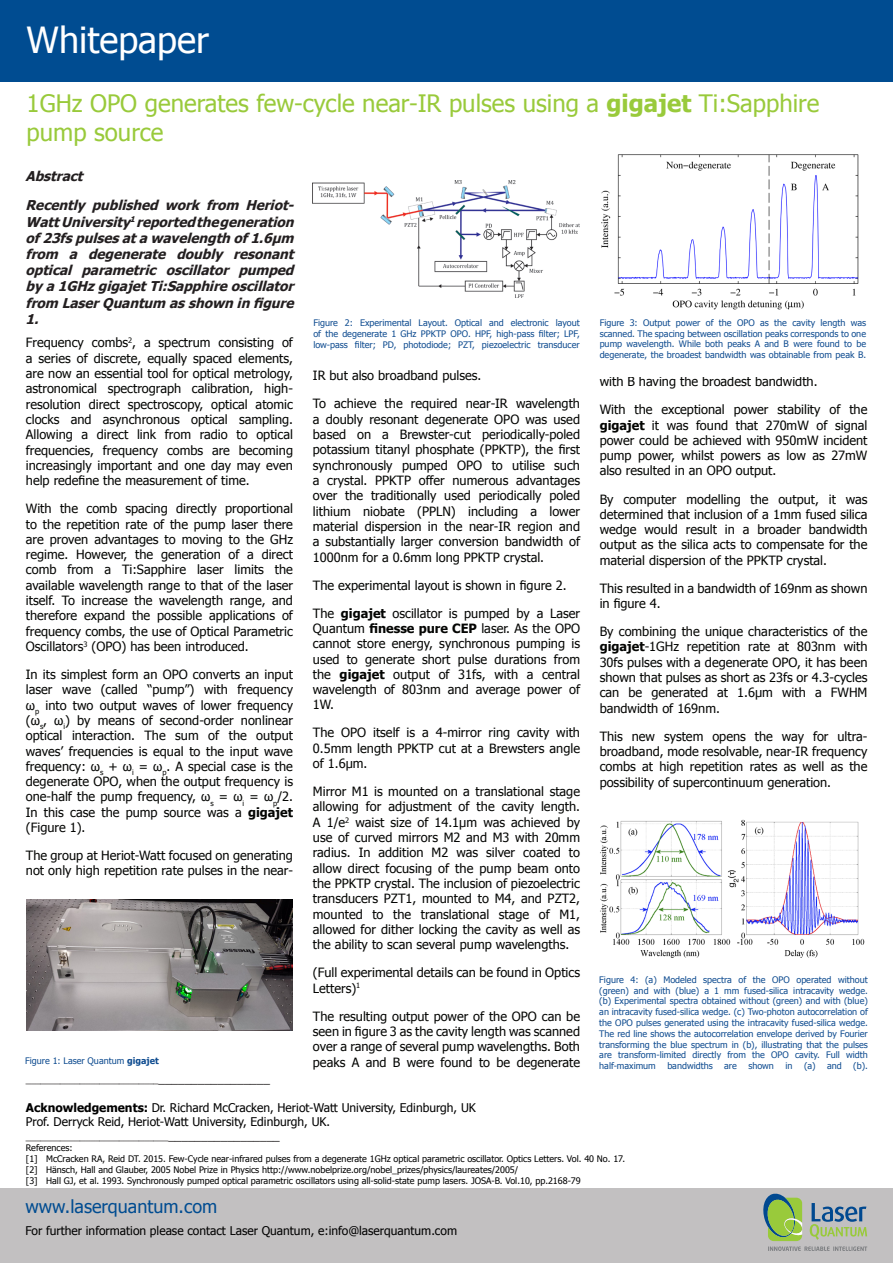
<style>
.page{position:relative;width:893px;height:1263px;background:#fff}
.page>*{position:absolute;margin:0;border:0;box-sizing:border-box;transform-origin:0 0}
.t1{font:36px "Tahoma";color:#fff}
.t2{font:24px/28.8px "Tahoma";color:#99ca3b}
.t3{font:18px "Tahoma";color:#004c91}
.Body_1_Orange{font:italic 700 13.5px/16.2px "Tahoma";color:#231f20;text-align:justify}
.Body_1_Blue{font:12.75px/15.3px "Tahoma";color:#040503;text-align:justify}
.t4{font:12px "Tahoma";color:#000}
.t5{font:9px/10.8px "Tahoma";color:#0f4c90;text-align:justify}
.t6{font:9px "Tahoma";color:#000}
.t7{font:9px "Tahoma";color:#231f20}
.s1{font-weight:700}
.s2{font-size:12px}
</style>
<div class="page">
<img style="left:27px;top:899px;width:265px;height:132px">
<div style="left:0;top:0;width:893px;height:81px;background:#004c91"></div>
<div style="left:0;top:1188px;width:893px;height:75px;background:#c2c0c1"></div>
<svg style="left:763px;top:1194px;width:104px;height:57px"></svg>
<img style="left:313px;top:181px;width:266px;height:116px">
<img style="left:601px;top:154px;width:258px;height:155px">
<img style="left:600px;top:820px;width:265px;height:137px">
<p class="t1" style="left:27px;top:16px;width:184px">Whitepaper</p>
<p class="t2" style="left:27px;top:88px;width:794px">1GHz OPO generates few-cycle near-IR pulses using a <span class="s1">gigajet</span> Ti:Sapphire pump source</p>
<p class="Body_1_Orange" style="left:26px;top:168px;width:63px">Abstract</p>
<p class="Body_1_Orange" style="left:26px;top:197px;width:274px">Recently published work from Heriot-WattUniversity<sup>1</sup>reportedthegeneration of23fspulsesatawavelength of1.6µm from a degenerate doubly resonant optical parametric oscillator pumped by a1GHzgigajetTi:Sapphireoscillator from LaserQuantum asshown in figure 1.</p>
<p class="Body_1_Blue" style="left:26px;top:335px;width:269px">Frequency combs<sup>2</sup>, a spectrum consisting of a series of discrete, equally spaced elements, are now an essential tool for optical metrology, astronomical spectrograph calibration, high&shy;resolution direct spectroscopy, optical atomic clocks and asynchronous optical sampling.<br>Allowing a direct link from radio to optical frequencies, frequency combs are becoming increasingly important and one day may even help redefine the measurement of time.</p>
<p class="Body_1_Blue" style="left:26px;top:500px;width:269px">With the comb spacing directly proportional to the repetition rate of the pump laser there are proven advantages to moving to the GHz regime. However, the generation of a direct comb from a Ti:Sapphire laser limits the available wavelength range to that of the laser itself. To increase the wavelength range, and therefore expand the possible applications of frequency combs, the use of Optical Parametric Oscillators<sup>3</sup> (OPO) has been introduced.</p>
<p class="Body_1_Blue" style="left:26px;top:666px;width:269px">In its simplest form an OPO converts an input laser wave (called “pump”) with frequency ω<sub>p</sub> into two output waves of lower frequency (ω<sub>s</sub>, ω<sub>i</sub>) by means of second-order nonlinear optical interaction. The sum of the output waves’ frequencies is equal to the input wave frequency: ω<sub>s</sub> + ω<sub>i</sub> = ω<sub>p</sub>. A special case is the degenerate OPO, when the output frequency is one-half the pump frequency, ω<sub>s</sub> = ω<sub>i</sub> = ω<sub>p</sub>/2.<br>In this case the pump source was a <span class="s1">gigajet </span>(Figure 1).</p>
<p class="Body_1_Blue" style="left:26px;top:847px;width:269px">The group at Heriot-Watt focused on generating not only high repetition rate pulses in the near-</p>
<p class="t5" style="left:25px;top:1055px;width:135px">Figure 1: Laser Quantum <span class="s1">gigajet</span></p>
<p class="t5" style="left:313px;top:317px;width:268px">Figure 2: Experimental Layout. Optical and electronic layout of the degenerate 1 GHz PPKTP OPO. HPF, high-pass filter; LPF, low-pass filter; PD, photodiode; PZT, piezoelectric transducer</p>
<p class="Body_1_Blue" style="left:313px;top:368px;width:170px">IR but also broadband pulses.</p>
<p class="Body_1_Blue" style="left:313px;top:396px;width:269px">To achieve the required near-IR wavelength a doubly resonant degenerate OPO was used based on a Brewster-cut periodically-poled potassium titanyl phosphate (PPKTP), the first synchronously pumped OPO to utilise such a crystal. PPKTP offer numerous advantages over the traditionally used periodically poled lithium niobate (PPLN) including a lower material dispersion in the near-IR region and a substantially larger conversion bandwidth of 1000nm for a 0.6mm long PPKTP crystal.</p>
<p class="Body_1_Blue" style="left:313px;top:577px;width:255px">The experimental layout is shown in figure 2.</p>
<p class="Body_1_Blue" style="left:313px;top:605px;width:269px">The <span class="s1">gigajet</span> oscillator is pumped by a Laser Quantum <span class="s1">finesse pure CEP</span> laser. As the OPO cannot store energy, synchronous pumping is used to generate short pulse durations from the <span class="s1">gigajet</span> output of 31fs, with a central wavelength of 803nm and average power of 1W.</p>
<p class="Body_1_Blue" style="left:313px;top:725px;width:269px">The OPO itself is a 4-mirror ring cavity with 0.5mm length PPKTP cut at a Brewsters angle of 1.6µm.</p>
<p class="Body_1_Blue" style="left:313px;top:783px;width:269px">Mirror M1 is mounted on a translational stage allowing for adjustment of the cavity length.<br>A 1/e<sup>2</sup> waist size of 14.1µm was achieved by use of curved mirrors M2 and M3 with 20mm radius. In addition M2 was silver coated to allow direct focusing of the pump beam onto the PPKTP crystal. The inclusion of piezoelectric transducers PZT1, mounted to M4, and PZT2, mounted to the translational stage of M1, allowed for dither locking the cavity as well as the ability to scan several pump wavelengths.</p>
<p class="Body_1_Blue" style="left:313px;top:964px;width:269px">(Full experimental details can be found in Optics<br>Letters)<sup>1</sup></p>
<p class="Body_1_Blue" style="left:313px;top:1008px;width:269px">The resulting output power of the OPO can be seen in figure 3 as the cavity length was scanned over a range of several pump wavelengths. Both peaks A and B were found to be degenerate</p>
<p class="t5" style="left:600px;top:317px;width:268px">Figure 3: Output power of the OPO as the cavity length was scanned. The spacing between oscillation peaks corresponds to one pump wavelength. While both peaks A and B were found to be degenerate, the broadest bandwidth was obtainable from peak B.</p>
<p class="Body_1_Blue" style="left:600px;top:373px;width:219px">with B having the broadest bandwidth.</p>
<p class="Body_1_Blue" style="left:600px;top:401px;width:269px">With the exceptional power stability of the <span class="s1">gigajet</span> it was found that 270mW of signal power could be achieved with 950mW incident pump power, whilst powers as low as 27mW also resulted in an OPO output.</p>
<p class="Body_1_Blue" style="left:600px;top:491px;width:269px">By computer modelling the output, it was determined that inclusion of a 1mm fused silica wedge would result in a broader bandwidth output as the silica acts to compensate for the material dispersion of the PPKTP crystal.</p>
<p class="Body_1_Blue" style="left:600px;top:580px;width:269px">This resulted in a bandwidth of 169nm as shown in figure 4.</p>
<p class="Body_1_Blue" style="left:600px;top:623px;width:269px">By combining the unique characteristics of the <span class="s1">gigajet</span>-1GHz repetition rate at 803nm with 30fs pulses with a degenerate OPO, it has been shown that pulses as short as 23fs or 4.3-cycles can be generated at 1.6µm with a FWHM bandwidth of 169nm.</p>
<p class="Body_1_Blue" style="left:600px;top:728px;width:269px">This new system opens the way for ultra&shy;broadband, mode resolvable, near-IR frequency combs at high repetition rates as well as the possibility of supercontinuum generation.</p>
<p class="t5" style="left:599px;top:974px;width:270px">Figure 4: (a) Modeled spectra of the OPO operated without</p>
<p class="t5" style="left:599px;top:984px;width:270px">(green) and with (blue) a 1 mm fused-silica intracavity wedge.</p>
<p class="t5" style="left:599px;top:995px;width:270px">(b) Experimental spectra obtained without (green) and with (blue)</p>
<p class="t5" style="left:599px;top:1006px;width:270px">an intracavity fused-silica wedge. (c) Two-photon autocorrelation of</p>
<p class="t5" style="left:599px;top:1017px;width:270px">the OPO pulses generated using the intracavity fused-silica wedge.</p>
<p class="t5" style="left:599px;top:1028px;width:270px">The red line shows the autocorrelation envelope derived by Fourier</p>
<p class="t5" style="left:599px;top:1038px;width:270px">transforming the blue spectrum in (b), illustrating that the pulses</p>
<p class="t5" style="left:599px;top:1049px;width:270px">are transform-limited directly from the OPO cavity. Full width</p>
<p class="t5" style="left:599px;top:1060px;width:58px">half-maximum</p>
<p class="t5" style="left:667px;top:1060px;width:47px">bandwidths</p>
<p class="t5" style="left:724px;top:1060px;width:14px">are</p>
<p class="t5" style="left:748px;top:1060px;width:27px">shown</p>
<p class="t5" style="left:785px;top:1060px;width:9px">in</p>
<p class="t5" style="left:804px;top:1060px;width:39px">(a) and</p>
<p class="t5" style="left:853px;top:1060px;width:16px">(b).</p>
<p class="t7" style="left:26px;top:1073px;width:246px">___________________________<span class="s2">_________________</span></p>
<p class="t4" style="left:26px;top:1099px;width:452px"><span class="s1">Acknowledgements:</span> Dr. Richard McCracken, Heriot-Watt University, Edinburgh, UK</p>
<p class="t4" style="left:26px;top:1113px;width:306px">Prof. Derryck Reid, Heriot-Watt University, Edinburgh, UK.</p>
<p class="t7" style="left:26px;top:1131px;width:255px">_____________________________<span class="s2">_________________</span></p>
<p class="t6" style="left:26px;top:1142px;width:48px">References:</p>
<p class="t6" style="left:26px;top:1153px;width:601px">[1] McCracken RA, Reid DT. 2015. Few-Cycle near-infrared pulses from a degenerate 1GHz optical parametric oscillator. Optics Letters. Vol. 40 No. 17.</p>
<p class="t6" style="left:26px;top:1163px;width:494px">[2] Hänsch, Hall and Glauber, 2005 Nobel Prize in Physics http://www.nobelprize.org/nobel_prizes/physics/laureates/2005/</p>
<p class="t6" style="left:26px;top:1174px;width:556px">[3] Hall GJ, et al. 1993. Synchronously pumped optical parametric oscillators using all-solid-state pump lasers. JOSA-B. Vol.10, pp.2168-79</p>
<p class="t3" style="left:26px;top:1195px;width:193px">www.laserquantum.com</p>
<p class="t4" style="left:26px;top:1222px;width:433px">For further information please contact Laser Quantum, e:info@laserquantum.com</p>
</div>
